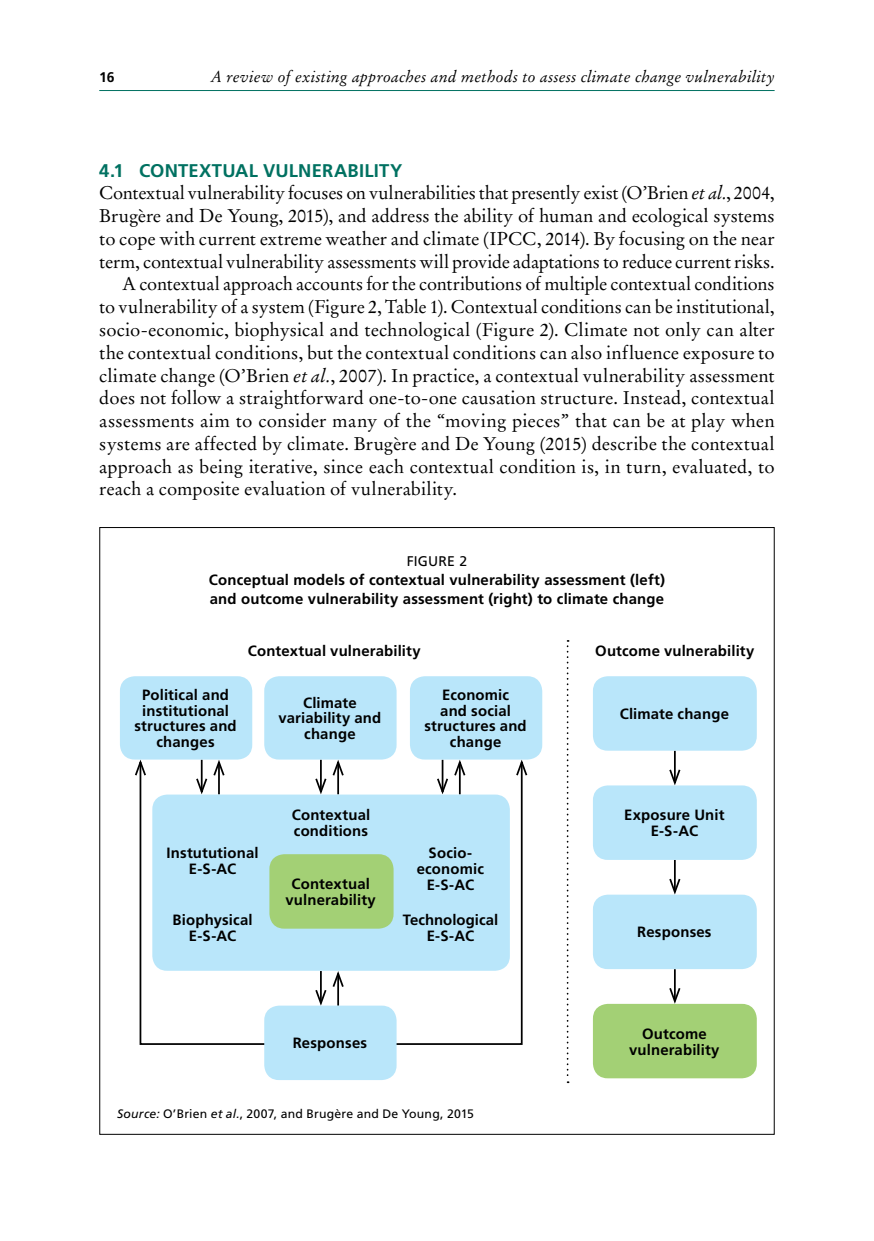
<style>
.page{position:relative;width:874px;height:1241px;background:#fff}
.page>*{position:absolute;margin:0;border:0;box-sizing:border-box;transform-origin:0 0}
.t1{font:18.38px "Stempel Garamond LT Std";color:#000}
.t2{font:700 18.38px "Frutiger LT Std";letter-spacing:.01em;color:#007161}
.t3{font:italic 15.75px "Stempel Garamond LT Std";letter-spacing:.015em;color:#000}
.t4{font:700 14.88px/15.8px "Frutiger LT Std";letter-spacing:.01em;color:#000;text-align:center}
.t5{font:14px "Frutiger LT Std";letter-spacing:.01em;color:#000}
.t6{font:700 14px "Frutiger LT Std";color:#000}
.t7{font:12.25px "Frutiger LT Std";letter-spacing:.015em;color:#000}
.s1{font-style:italic}
</style>
<div class="page">
<hr style="left:99px;top:90px;width:675px;height:1px;background:#007161">
<hr style="left:673px;top:750px;width:2px;height:32px;background:#000">
<svg style="left:669px;top:767px;width:12px;height:18px"></svg>
<svg style="left:314px;top:759px;width:31px;height:35px"></svg>
<svg style="left:314px;top:970px;width:31px;height:35px"></svg>
<svg style="left:566px;top:640px;width:2px;height:442px"></svg>
<hr style="left:673px;top:859px;width:2px;height:32px;background:#000">
<svg style="left:669px;top:876px;width:12px;height:18px"></svg>
<hr style="left:673px;top:968px;width:2px;height:33px;background:#000">
<svg style="left:669px;top:985px;width:12px;height:18px"></svg>
<svg style="left:392px;top:757px;width:136px;height:288px"></svg>
<svg style="left:133px;top:757px;width:137px;height:288px"></svg>
<div style="left:592px;top:1003px;width:164px;height:75px;background:#a3d075;border-radius:15px"></div>
<div style="left:592px;top:676px;width:164px;height:74px;background:#b9e6fa;border-radius:15px"></div>
<div style="left:409px;top:676px;width:133px;height:83px;background:#b9e6fa;border-radius:15px"></div>
<div style="left:264px;top:676px;width:132px;height:83px;background:#b9e6fa;border-radius:15px"></div>
<div style="left:120px;top:676px;width:132px;height:83px;background:#b9e6fa;border-radius:15px"></div>
<div style="left:592px;top:785px;width:164px;height:74px;background:#b9e6fa;border-radius:15px"></div>
<div style="left:592px;top:894px;width:164px;height:74px;background:#b9e6fa;border-radius:15px"></div>
<div style="left:152px;top:794px;width:357px;height:176px;background:#b9e6fa;border-radius:15px"></div>
<div style="left:264px;top:1005px;width:132px;height:74px;background:#b9e6fa;border-radius:15px"></div>
<div style="left:269px;top:854px;width:124px;height:74px;background:#a3d075;border-radius:15px"></div>
<p class="t6" style="left:99px;top:69px;width:17px">16</p>
<p class="t3" style="left:211px;top:67px;width:565px">A review of existing approaches and methods to assess climate change vulnerability</p>
<p class="t2" style="left:99px;top:159px;width:304px">4.1 CONTEXTUAL VULNERABILITY</p>
<p class="t1" style="left:99px;top:182px;width:676px">Contextual vulnerability focuses on vulnerabilities that presently exist (O’Brien <span class="s1">et al.</span>, 2004,</p>
<p class="t1" style="left:99px;top:205px;width:676px">Brugère and De Young, 2015), and address the ability of human and ecological systems</p>
<p class="t1" style="left:99px;top:227px;width:676px">to cope with current extreme weather and climate (IPCC, 2014). By focusing on the near</p>
<p class="t1" style="left:99px;top:250px;width:676px">term, contextual vulnerability assessments will provide adaptations to reduce current risks.</p>
<p class="t1" style="left:122px;top:273px;width:653px">A contextual approach accounts for the contributions of multiple contextual conditions</p>
<p class="t1" style="left:99px;top:296px;width:676px">to vulnerability of a system (Figure 2, Table 1). Contextual conditions can be institutional,</p>
<p class="t1" style="left:99px;top:318px;width:676px">socio-economic, biophysical and technological (Figure 2). Climate not only can alter</p>
<p class="t1" style="left:99px;top:341px;width:676px">the contextual conditions, but the contextual conditions can also influence exposure to</p>
<p class="t1" style="left:99px;top:364px;width:676px">climate change (O’Brien <span class="s1">et al.</span>, 2007). In practice, a contextual vulnerability assessment</p>
<p class="t1" style="left:99px;top:387px;width:676px">does not follow a straightforward one-to-one causation structure. Instead, contextual</p>
<p class="t1" style="left:99px;top:409px;width:676px">assessments aim to consider many of the “moving pieces” that can be at play when</p>
<p class="t1" style="left:99px;top:432px;width:676px">systems are affected by climate. Brugère and De Young (2015) describe the contextual</p>
<p class="t1" style="left:99px;top:455px;width:676px">approach as being iterative, since each contextual condition is, in turn, evaluated, to</p>
<p class="t1" style="left:99px;top:478px;width:359px">reach a composite evaluation of vulnerability.</p>
<p class="t5" style="left:406px;top:552px;width:62px">FIGURE 2</p>
<p class="t4" style="left:209px;top:570px;width:457px;line-height:19.2px;text-align:left">Conceptual models of contextual vulnerability assessment (left) and outcome vulnerability assessment (right) to climate change</p>
<p class="t4" style="left:134px;top:686px;width:104px">Political and institutional structures and changes</p>
<p class="t4" style="left:247px;top:642px;width:174px">Contextual vulnerability</p>
<p class="t4" style="left:595px;top:642px;width:160px">Outcome vulnerability</p>
<p class="t4" style="left:278px;top:694px;width:104px">Climate variability and change</p>
<p class="t4" style="left:424px;top:686px;width:104px">Economic<br>and social structures and change</p>
<p class="t4" style="left:619px;top:706px;width:111px">Climate change</p>
<p class="t4" style="left:292px;top:807px;width:80px;text-align:left">Contextual conditions</p>
<p class="t4" style="left:624px;top:807px;width:102px">Exposure Unit<br>E-S-AC</p>
<p class="t4" style="left:166px;top:845px;width:93px">Instututional<br>E-S-AC</p>
<p class="t4" style="left:172px;top:911px;width:82px">Biophysical<br>E-S-AC</p>
<p class="t4" style="left:285px;top:876px;width:92px">Contextual vulnerability</p>
<p class="t4" style="left:416px;top:845px;width:69px">Socio&shy;economic<br>E-S-AC</p>
<p class="t4" style="left:402px;top:911px;width:97px">Technological<br>E-S-AC</p>
<p class="t4" style="left:292px;top:1035px;width:76px">Responses</p>
<p class="t7" style="left:117px;top:1105px;width:358px"><span class="s1">Source:</span> O’Brien <span class="s1">et al.</span>, 2007, and Brugère and De Young, 2015</p>
<p class="t4" style="left:637px;top:924px;width:76px">Responses</p>
<p class="t4" style="left:629px;top:1025px;width:92px">Outcome vulnerability</p>
</div>
